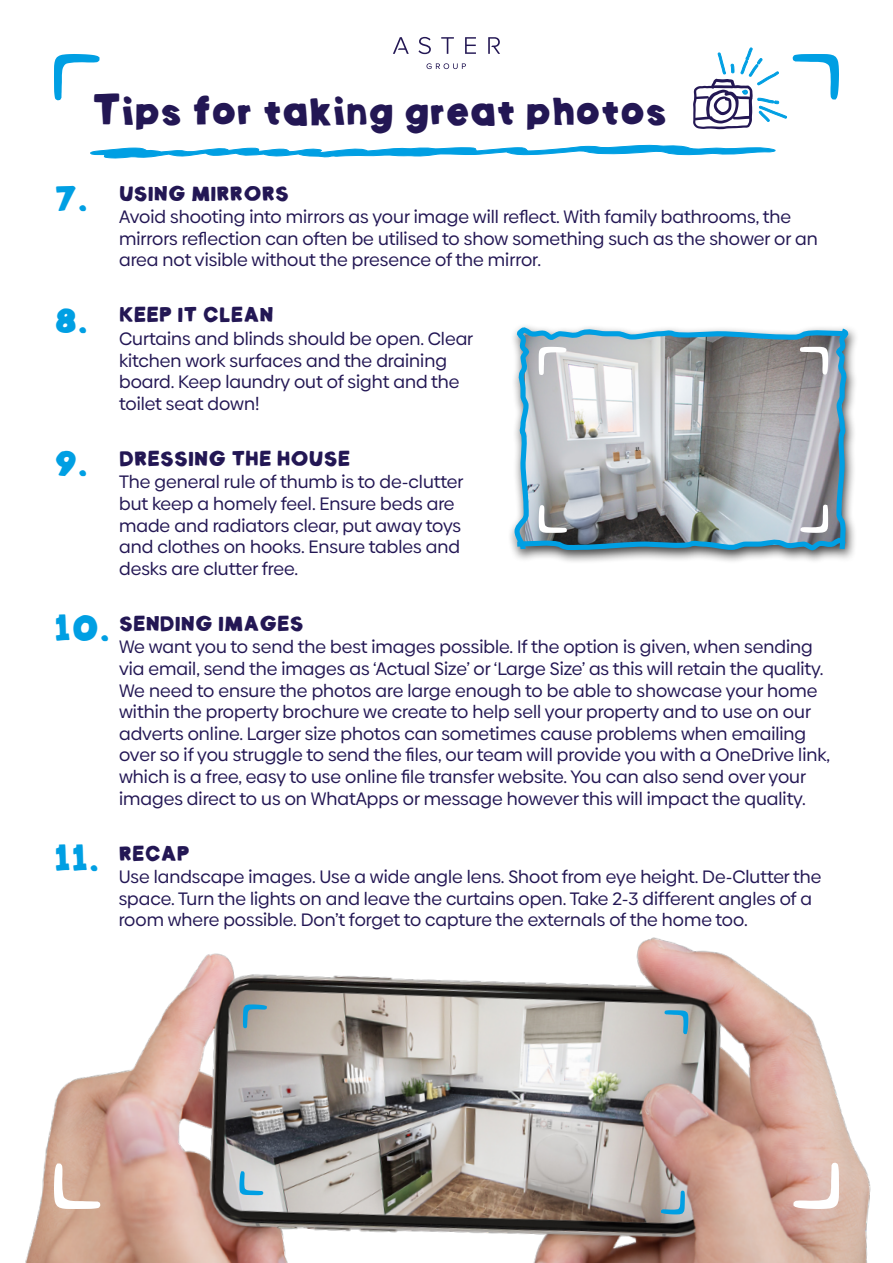
<style>
.page{position:relative;width:893px;height:1263px;background:#fff}
.page>*{position:absolute;margin:0;border:0;box-sizing:border-box;transform-origin:0 0}
.t1{font:45px "Asterhand Bold Solid";letter-spacing:-.025em;color:#231754}
.t2{font:21px "Asterhand Bold Solid";color:#231754}
.t3{font:18px/21.6px "Biennale";color:#231754}
.s1{font-size:37.95px;color:#009fe3}
</style>
<div class="page">
<img style="left:25px;top:937px;width:846px;height:326px">
<svg style="left:658px;top:1131px;width:28px;height:85px;background:#ae9d9c"></svg>
<svg style="left:663px;top:965px;width:27px;height:71px;background:#9c9092"></svg>
<svg style="left:241px;top:1003px;width:28px;height:84px;background:#a5a9a9"></svg>
<svg style="left:238px;top:1169px;width:27px;height:71px;background:#969a9e"></svg>
<svg style="left:512px;top:326px;width:341px;height:236px;background:#a3b0b6"></svg>
<svg style="left:52px;top:1159px;width:51px;height:102px;background:#d6b29e"></svg>
<svg style="left:789px;top:1074px;width:53px;height:189px;background:#dcbbaf"></svg>
<svg style="left:54px;top:36px;width:785px;height:123px"></svg>
<h1 class="t1" style="left:92px;top:94px;width:577px">Tips for taking great photos</h1>
<p class="t2" style="left:54px;top:185px;width:237px"><span class="s1">7.</span> USING MIRRORS</p>
<p class="t3" style="left:119px;top:206px;width:700px">Avoid shooting into mirrors as your image will reflect. With family bathrooms, the mirrors reflection can often be utilised to show something such as the shower or an area not visible without the presence of the mirror.</p>
<p class="t2" style="left:54px;top:307px;width:221px"><span class="s1">8.</span> KEEP IT CLEAN</p>
<p class="t3" style="left:119px;top:328px;width:356px">Curtains and blinds should be open. Clear kitchen work surfaces and the draining board. Keep laundry out of sight and the toilet seat down!</p>
<p class="t2" style="left:54px;top:450px;width:298px"><span class="s1">9.</span> DRESSING THE HOUSE</p>
<p class="t3" style="left:119px;top:471px;width:346px">The general rule of thumb is to de-clutter but keep a homely feel. Ensure beds are made and radiators clear, put away toys and clothes on hooks. Ensure tables and desks are clutter free.</p>
<p class="t2" style="left:54px;top:615px;width:251px"><span class="s1">10.</span> SENDING IMAGES</p>
<p class="t3" style="left:119px;top:636px;width:713px">We want you to send the best images possible. If the option is given, when sending via email, send the images as ‘Actual Size’ or ‘Large Size’ as this will retain the quality.<br>We need to ensure the photos are large enough to be able to showcase your home within the property brochure we create to help sell your property and to use on our adverts online. Larger size photos can sometimes cause problems when emailing over so if you struggle to send the files, our team will provide you with a OneDrive link, which is a free, easy to use online file transfer website. You can also send over your images direct to us on WhatApps or message however this will impact the quality.</p>
<p class="t2" style="left:54px;top:845px;width:138px"><span class="s1">11.</span> RECAP</p>
<p class="t3" style="left:119px;top:866px;width:704px">Use landscape images. Use a wide angle lens. Shoot from eye height. De-Clutter the space. Turn the lights on and leave the curtains open. Take 2-3 different angles of a room where possible. Don’t forget to capture the externals of the home too.</p>
</div>
